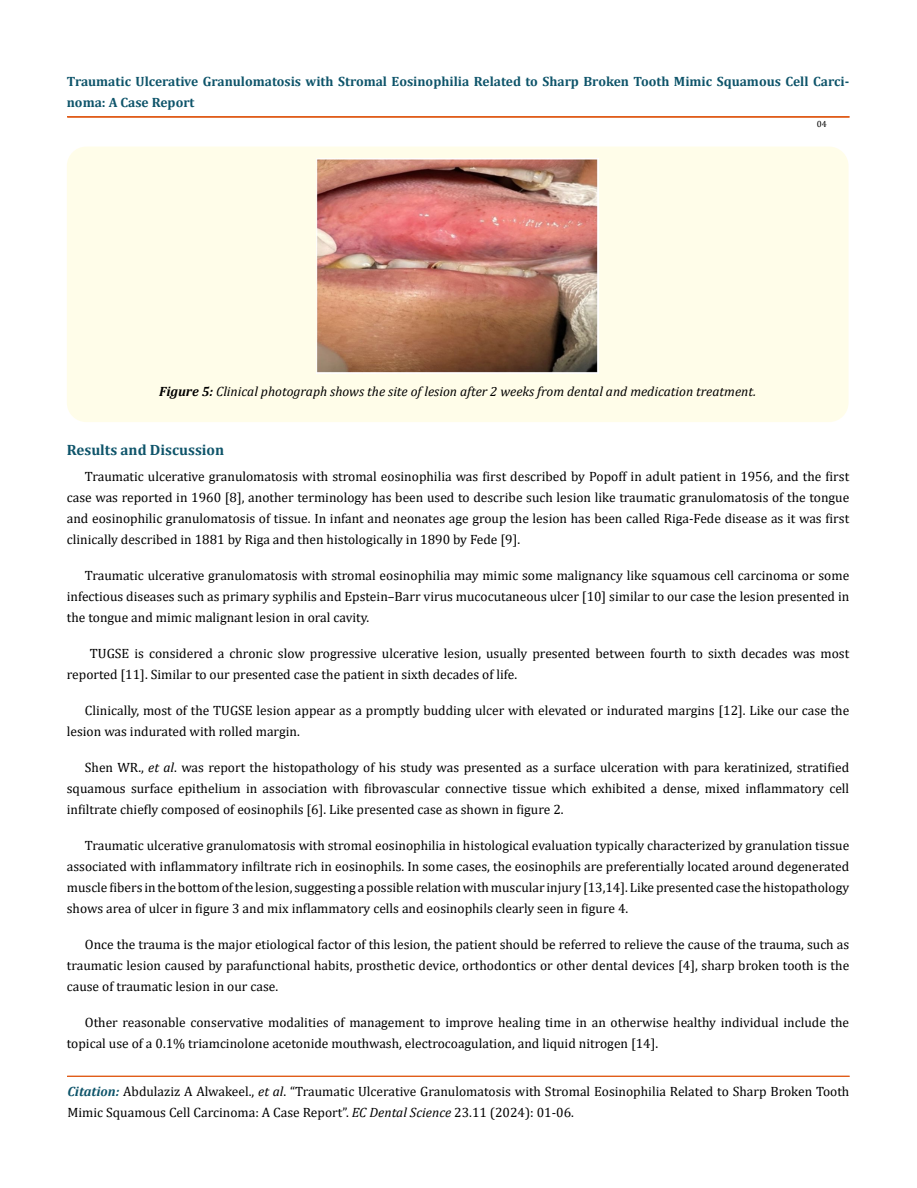
<style>
.page{position:relative;width:917px;height:1188px;background:#fff}
.page>*{position:absolute;margin:0;border:0;box-sizing:border-box;transform-origin:0 0}
.t1{font:700 15px "Cambria";color:#0e546a}
.t2{font:13.5px/21px "Cambria";color:#000;text-align:justify}
.t3{font:700 13.5px/21px "Cambria";color:#0e546a}
.t4{font:italic 13.5px "Cambria";color:#000}
.t5{font:9px "Cambria";color:#000}
.s1{font-weight:700}
.s2{font-style:italic}
.s3{font-weight:700;font-style:italic;color:#0e546a}
</style>
<div class="page">
<div style="left:67px;top:117px;width:782px;height:1px;border:1px solid #e05d1a"></div>
<div style="left:67px;top:1076px;width:782px;height:1px;border:1px solid #e05d1a"></div>
<div style="left:67px;top:147px;width:781px;height:275px;background:#fffde9;border-radius:19px"></div>
<img style="left:317px;top:159px;width:281px;height:215px">
<p class="t3" style="left:67px;top:71px;width:783px">Traumatic Ulcerative Granulomatosis with Stromal Eosinophilia Related to Sharp Broken Tooth Mimic Squamous Cell Carci&shy;noma: A Case Report</p>
<p class="t5" style="left:816px;top:118px;width:11px">04</p>
<p class="t4" style="left:159px;top:382px;width:598px"><span class="s1">Figure 5:</span> Clinical photograph shows the site of lesion after 2 weeks from dental and medication treatment.</p>
<p class="t1" style="left:67px;top:440px;width:159px">Results and Discussion</p>
<p class="t2" style="left:67px;top:466px;width:784px;text-indent:18px">Traumatic ulcerative granulomatosis with stromal eosinophilia was first described by Popoff in adult patient in 1956, and the first case was reported in 1960 [8], another terminology has been used to describe such lesion like traumatic granulomatosis of the tongue and eosinophilic granulomatosis of tissue. In infant and neonates age group the lesion has been called Riga-Fede disease as it was first clinically described in 1881 by Riga and then histologically in 1890 by Fede [9].</p>
<p class="t2" style="left:67px;top:565px;width:784px;text-indent:18px">Traumatic ulcerative granulomatosis with stromal eosinophilia may mimic some malignancy like squamous cell carcinoma or some infectious diseases such as primary syphilis and Epstein–Barr virus mucocutaneous ulcer [10] similar to our case the lesion presented in the tongue and mimic malignant lesion in oral cavity.</p>
<p class="t2" style="left:67px;top:643px;width:783px;text-indent:23px">TUGSE is considered a chronic slow progressive ulcerative lesion, usually presented between fourth to sixth decades was most reported [11]. Similar to our presented case the patient in sixth decades of life.</p>
<p class="t2" style="left:67px;top:700px;width:784px;text-indent:18px">Clinically, most of the TUGSE lesion appear as a promptly budding ulcer with elevated or indurated margins [12]. Like our case the lesion was indurated with rolled margin.</p>
<p class="t2" style="left:67px;top:757px;width:784px;text-indent:18px">Shen WR., <span class="s2">et al</span>. was report the histopathology of his study was presented as a surface ulceration with para keratinized, stratified squamous surface epithelium in association with fibrovascular connective tissue which exhibited a dense, mixed inflammatory cell infiltrate chiefly composed of eosinophils [6]. Like presented case as shown in figure 2.</p>
<p class="t2" style="left:67px;top:835px;width:783px;text-indent:18px">Traumatic ulcerative granulomatosis with stromal eosinophilia in histological evaluation typically characterized by granulation tissue associated with inflammatory infiltrate rich in eosinophils. In some cases, the eosinophils are preferentially located around degenerated muscle fibers in the bottom of the lesion, suggesting a possible relation with muscular injury [13,14]. Like presented case the histopathology shows area of ulcer in figure 3 and mix inflammatory cells and eosinophils clearly seen in figure 4.</p>
<p class="t2" style="left:67px;top:934px;width:783px;text-indent:18px">Once the trauma is the major etiological factor of this lesion, the patient should be referred to relieve the cause of the trauma, such as traumatic lesion caused by parafunctional habits, prosthetic device, orthodontics or other dental devices [4], sharp broken tooth is the cause of traumatic lesion in our case.</p>
<p class="t2" style="left:67px;top:1012px;width:783px;text-indent:18px">Other reasonable conservative modalities of management to improve healing time in an otherwise healthy individual include the topical use of a 0.1% triamcinolone acetonide mouthwash, electrocoagulation, and liquid nitrogen [14].</p>
<p class="t2" style="left:67px;top:1081px;width:783px"><span class="s3">Citation:</span> Abdulaziz A Alwakeel., <span class="s2">et al</span>. “Traumatic Ulcerative Granulomatosis with Stromal Eosinophilia Related to Sharp Broken Tooth<br>Mimic Squamous Cell Carcinoma: A Case Report”. <span class="s2">EC Dental Science</span> 23.11 (2024): 01-06.</p>
</div>
